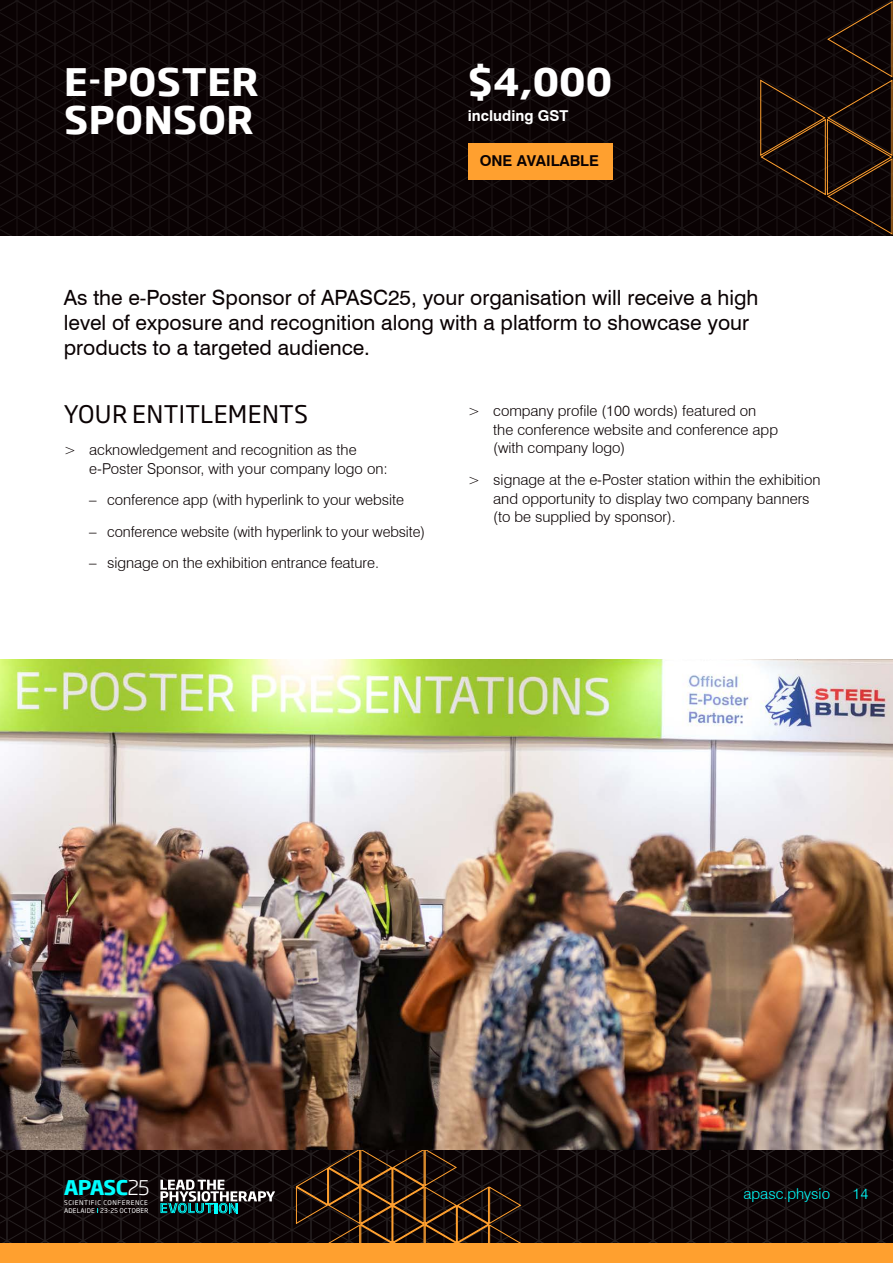
<style>
.page{position:relative;width:893px;height:1263px;background:#fff}
.page>*{position:absolute;margin:0;border:0;box-sizing:border-box;transform-origin:0 0}
.t1{font:700 37.5px/37.5px "Soho Gothic Std";letter-spacing:.015em;color:#fff}
.t2{font:24px "Soho Gothic Std";letter-spacing:.015em;color:#0a0203}
.t3{font:21px/24.8px "Swiss 721 BT";color:#0a0203}
.t4{font:700 19.95px "Soho Gothic Std";letter-spacing:-.04em;color:#0ff}
.t5{font:300 15px/18.8px "Swiss 721 BT";color:#0a0203}
.t6{font:300 15px "Swiss 721 BT";color:#0ff}
.t7{font:700 15px "Swiss 721 BT";color:#0a0203}
.t8{font:700 15px "Swiss 721 BT";color:#fff}
.t9{font:6.45px/7.6px "Soho Gothic Std";letter-spacing:.095em;color:#fff}
.s1{font-weight:300;color:#fff}
</style>
<div class="page">
<div style="left:0;top:1243px;width:893px;height:20px;background:#ffa02f"></div>
<svg style="left:0;top:1149px;width:893px;height:94px;background:#0f0708"></svg>
<svg style="left:97px;top:1208px;width:51px;height:5px"></svg>
<svg style="left:160px;top:1179px;width:115px;height:34px;background:#465a5b"></svg>
<svg style="left:296px;top:1149px;width:225px;height:94px;background:#28170c"></svg>
<img style="left:0;top:659px;width:893px;height:490px">
<svg style="left:0;top:0;width:892px;height:235px;background:#0c0506"></svg>
<svg style="left:760px;top:1px;width:133px;height:234px;background:#160b07"></svg>
<div style="left:468px;top:143px;width:145px;height:37px;background:#ffa02f"></div>
<h1 class="t1" style="left:64px;top:64px;width:196px">E-POSTER<br>SPONSOR</h1>
<h1 class="t1" style="left:468px;top:64px;width:146px">$4,000</h1>
<p class="t8" style="left:468px;top:106px;width:102px">including GST</p>
<p class="t7" style="left:480px;top:151px;width:121px">ONE AVAILABLE</p>
<h3 class="t3" style="left:64px;top:285px;width:696px">As the e-Poster Sponsor of APASC25, your organisation will receive a high level of exposure and recognition along with a platform to showcase your products to a targeted audience.</h3>
<h2 class="t2" style="left:64px;top:399px;width:246px">YOUR ENTITLEMENTS</h2>
<p class="t5" style="left:89px;top:440px;width:300px;text-indent:-26px">&gt; acknowledgement and recognition as the e-Poster Sponsor, with your company logo on:</p>
<p class="t5" style="left:89px;top:490px;width:316px">– conference app (with hyperlink to your website</p>
<p class="t5" style="left:89px;top:522px;width:337px">– conference website (with hyperlink to your website)</p>
<p class="t5" style="left:89px;top:553px;width:291px">– signage on the exhibition entrance feature.</p>
<p class="t5" style="left:493px;top:401px;width:286px;text-indent:-26px">&gt; company profile (100 words) featured on the conference website and conference app (with company logo)</p>
<p class="t5" style="left:493px;top:470px;width:329px;text-indent:-26px">&gt; signage at the e-Poster station within the exhibition and opportunity to display two company banners (to be supplied by sponsor).</p>
<h3 class="t4" style="left:64px;top:1174px;width:88px">APASC<span class="s1">25</span></h3>
<p class="t6" style="left:743px;top:1184px;width:88px">apasc.physio</p>
<p class="t6" style="left:852px;top:1184px;width:17px">14</p>
<p class="t9" style="left:64px;top:1199px;width:86px">SCIENTIFIC CONFERENCE<br>ADELAIDE</p>
</div>
